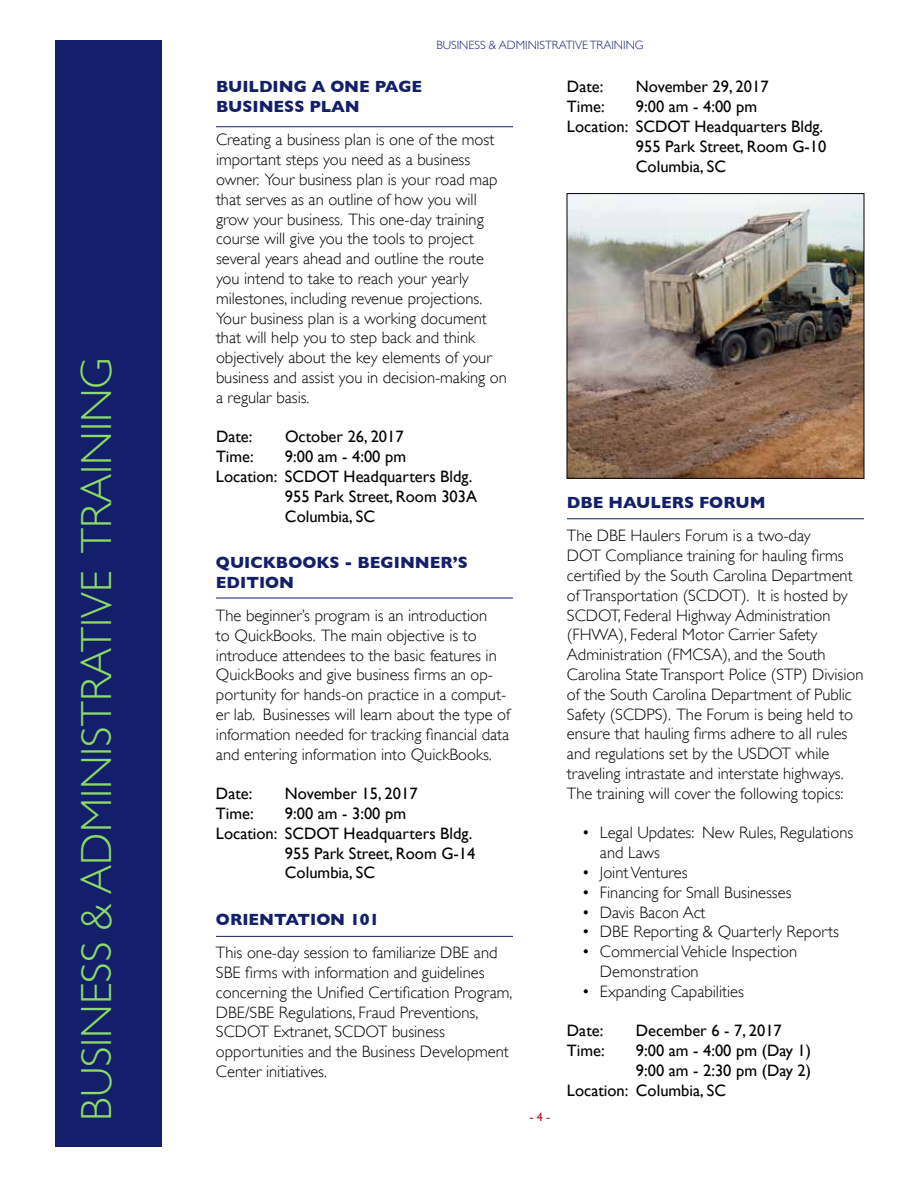
<style>
.page{position:relative;width:918px;height:1188px;background:#fff}
.page>*{position:absolute;margin:0;border:0;box-sizing:border-box;transform-origin:0 0}
.t1{font:300 43.5px "Gill Sans";color:#8bdc65}
.t2{font:300 16.5px/19.8px "Gill Sans";color:#000}
.t3{font:16.5px "Gill Sans";color:#000}
.t4{font:700 16.5px/19.8px "Gill Sans";color:#131f6b}
.t5{font:300 12px "Gill Sans";color:#131f6b}
.t6{font:12px "Gill Sans";color:#ac162c}
</style>
<div class="page">
<div style="left:55px;top:40px;width:107px;height:1107px;background:#131f6b"></div>
<hr style="left:216px;top:126px;width:297px;height:1px;background:#131f6b">
<hr style="left:216px;top:936px;width:297px;height:1px;background:#131f6b">
<hr style="left:216px;top:598px;width:297px;height:1px;background:#131f6b">
<img style="left:569px;top:195px;width:293px;height:282px">
<div style="left:567px;top:193px;width:297px;height:286px;border:1px solid #000"></div>
<hr style="left:567px;top:518px;width:297px;height:1px;background:#131f6b">
<h1 class="t1" style="left:71px;top:1120px;width:765px;rotate:-90deg">BUSINESS &amp; ADMINISTRATIVE TRAINING</h1>
<p class="t5" style="left:436px;top:38px;width:209px">BUSINESS &amp; ADMINISTRATIVE TRAINING</p>
<p class="t4" style="left:216px;top:77px;width:208px">BUILDING A ONE PAGE<br>BUSINESS PLAN</p>
<p class="t2" style="left:216px;top:130px;width:292px">Creating a business plan is one of the most important steps you need as a business owner. Your business plan is your road map that serves as an outline of how you will grow your business. This one-day training course will give you the tools to project several years ahead and outline the route you intend to take to reach your yearly milestones, including revenue projections.<br>Your business plan is a working document that will help you to step back and think objectively about the key elements of your business and assist you in decision-making on a regular basis.</p>
<p class="t3" style="left:216px;top:427px;width:38px">Date:</p>
<p class="t3" style="left:285px;top:427px;width:120px">October 26, 2017</p>
<p class="t3" style="left:216px;top:447px;width:39px">Time:</p>
<p class="t3" style="left:285px;top:447px;width:123px">9:00 am - 4:00 pm</p>
<p class="t3" style="left:216px;top:467px;width:258px">Location: SCDOT Headquarters Bldg.</p>
<p class="t3" style="left:285px;top:487px;width:194px">955 Park Street, Room 303A</p>
<p class="t3" style="left:285px;top:506px;width:92px">Columbia, SC</p>
<p class="t4" style="left:216px;top:552px;width:254px">QUICKBOOKS - BEGINNER’S<br>EDITION</p>
<p class="t2" style="left:216px;top:606px;width:296px">The beginner’s program is an introduction<br>to QuickBooks. The main objective is to introduce attendees to the basic features in QuickBooks and give business firms an op&shy;portunity for hands-on practice in a comput&shy;er lab. Businesses will learn about the type of information needed for tracking financial data and entering information into QuickBooks.</p>
<p class="t3" style="left:216px;top:784px;width:38px">Date:</p>
<p class="t3" style="left:285px;top:784px;width:134px">November 15, 2017</p>
<p class="t3" style="left:216px;top:804px;width:39px">Time:</p>
<p class="t3" style="left:285px;top:804px;width:123px">9:00 am - 3:00 pm</p>
<p class="t3" style="left:216px;top:824px;width:258px">Location: SCDOT Headquarters Bldg.</p>
<p class="t3" style="left:285px;top:844px;width:192px">955 Park Street, Room G-14</p>
<p class="t3" style="left:285px;top:863px;width:92px">Columbia, SC</p>
<p class="t4" style="left:216px;top:909px;width:165px">ORIENTATION 101</p>
<p class="t2" style="left:216px;top:943px;width:298px">This one-day session to familiarize DBE and SBE firms with information and guidelines concerning the Unified Certification Program, DBE/SBE Regulations, Fraud Preventions, SCDOT Extranet, SCDOT business opportunities and the Business Development Center initiatives.</p>
<p class="t3" style="left:567px;top:77px;width:38px">Date:</p>
<p class="t3" style="left:636px;top:77px;width:134px">November 29, 2017</p>
<p class="t3" style="left:567px;top:97px;width:39px">Time:</p>
<p class="t3" style="left:636px;top:97px;width:123px">9:00 am - 4:00 pm</p>
<p class="t3" style="left:567px;top:117px;width:258px">Location: SCDOT Headquarters Bldg.</p>
<p class="t3" style="left:636px;top:137px;width:192px">955 Park Street, Room G-10</p>
<p class="t3" style="left:636px;top:156px;width:92px">Columbia, SC</p>
<p class="t6" style="left:530px;top:1110px;width:22px">- 4 -</p>
<p class="t4" style="left:567px;top:493px;width:200px">DBE HAULERS FORUM</p>
<p class="t2" style="left:567px;top:526px;width:298px">The DBE Haulers Forum is a two-day<br>DOT Compliance training for hauling firms certified by the South Carolina Department of Transportation (SCDOT). It is hosted by SCDOT, Federal Highway Administration (FHWA), Federal Motor Carrier Safety Administration (FMCSA), and the South Carolina State Transport Police (STP) Division of the South Carolina Department of Public Safety (SCDPS). The Forum is being held to ensure that hauling firms adhere to all rules and regulations set by the USDOT while traveling intrastate and interstate highways.<br>The training will cover the following topics:</p>
<p class="t2" style="left:600px;top:823px;width:255px;text-indent:-18px">• Legal Updates: New Rules, Regulations and Laws</p>
<p class="t2" style="left:582px;top:863px;width:107px">• Joint Ventures</p>
<p class="t2" style="left:582px;top:882px;width:211px">• Financing for Small Businesses</p>
<p class="t2" style="left:582px;top:902px;width:125px">• Davis Bacon Act</p>
<p class="t2" style="left:582px;top:922px;width:259px">• DBE Reporting &amp; Quarterly Reports</p>
<p class="t2" style="left:600px;top:942px;width:199px;text-indent:-18px">• Commercial Vehicle Inspection<br>Demonstration</p>
<p class="t2" style="left:582px;top:981px;width:163px">• Expanding Capabilities</p>
<p class="t3" style="left:567px;top:1021px;width:38px">Date:</p>
<p class="t3" style="left:636px;top:1021px;width:147px">December 6 - 7, 2017</p>
<p class="t3" style="left:567px;top:1041px;width:39px">Time:</p>
<p class="t3" style="left:636px;top:1041px;width:177px">9:00 am - 4:00 pm (Day 1)</p>
<p class="t3" style="left:636px;top:1061px;width:177px">9:00 am - 2:30 pm (Day 2)</p>
<p class="t3" style="left:567px;top:1081px;width:161px">Location: Columbia, SC</p>
</div>
